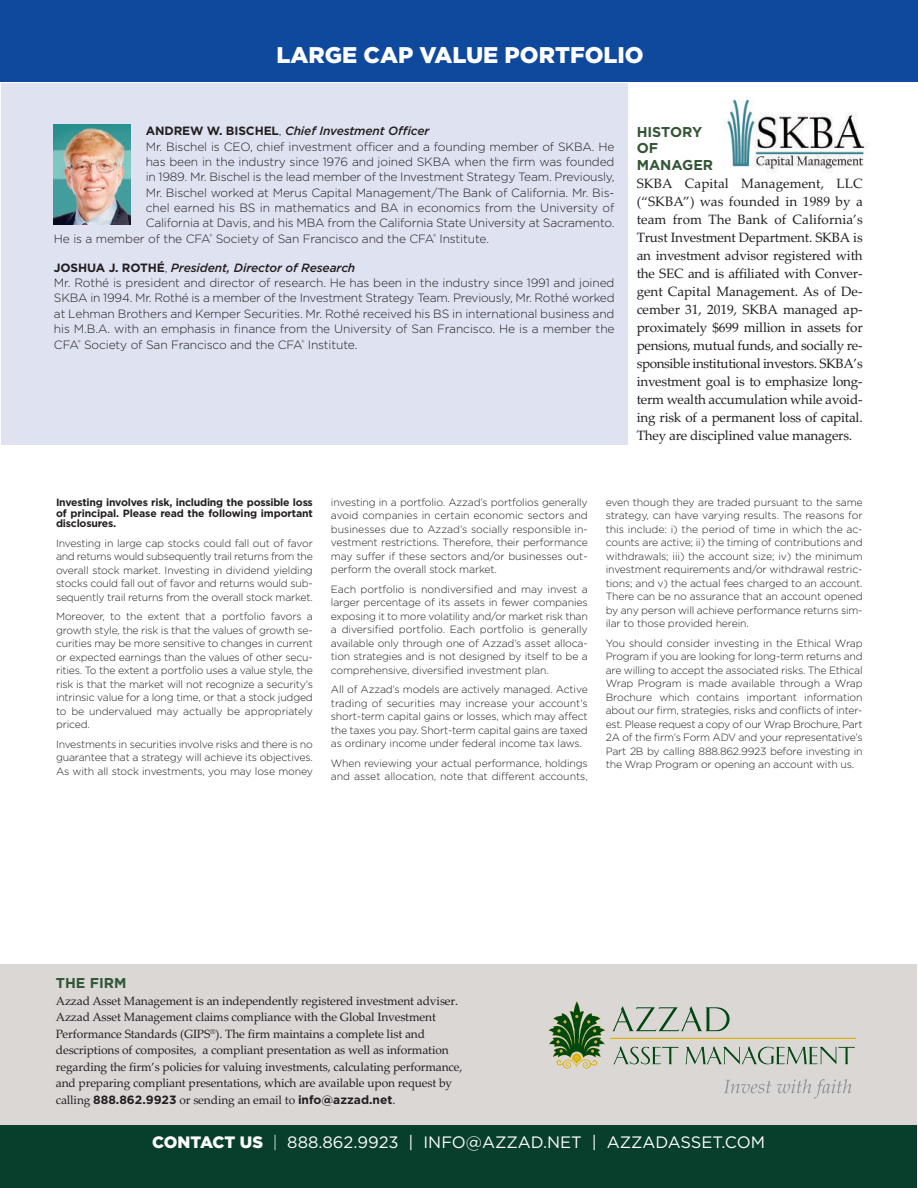
<style>
.page{position:relative;width:918px;height:1188px;background:#fff}
.page>*{position:absolute;margin:0;border:0;box-sizing:border-box;transform-origin:0 0}
.t1{font:900 22.65px "Gotham";color:#fff}
.t2{font:16.5px "Gotham";color:#fff}
.t3{font:700 14.25px/16.5px "Gotham";color:#335637}
.t4{font:13.5px/18px "Palatino Linotype";letter-spacing:-.015em;color:#231f20;text-align:justify}
.t5{font:300 12px/15.3px "Gotham";letter-spacing:-.01em;color:#231f20}
.t6{font:12px/16.5px "Palatino Linotype";letter-spacing:-.01em;color:#231f20}
.t7{font:italic 500 12px "Gotham";letter-spacing:-.01em;color:#231f20}
.t8{font:300 10.5px/13.5px "Gotham";letter-spacing:-.015em;color:#231f20;text-align:justify}
.t9{font:700 10.5px/10.9px "Gotham";letter-spacing:-.01em;color:#231f20;text-align:justify}
.s1{font-weight:700;font-style:normal}
.s2{font-weight:300;font-style:normal}
.s3{font-weight:700}
.s4{font-weight:500;font-style:italic}
.s5{font-family:"Gotham";font-weight:700}
.s6{font-weight:900}
.s7{font-weight:300}
</style>
<div class="page">
<div style="left:1px;top:964px;width:916px;height:162px;background:#dad7d5"></div>
<div style="left:1px;top:83px;width:626px;height:361px;background:#dfe2f1"></div>
<div style="left:0;top:0;width:918px;height:82px;background:#0f499d"></div>
<svg style="left:548px;top:1001px;width:57px;height:68px"></svg>
<svg style="left:612px;top:1006px;width:118px;height:25px"></svg>
<hr style="left:610px;top:1038px;width:246px;height:1px;background:#deb308">
<svg style="left:613px;top:1046px;width:65px;height:18px"></svg>
<svg style="left:685px;top:1046px;width:170px;height:18px"></svg>
<svg style="left:724px;top:1080px;width:47px;height:13px"></svg>
<svg style="left:777px;top:1079px;width:75px;height:20px"></svg>
<div style="left:0;top:1125px;width:917px;height:63px;background:#083f2c"></div>
<img style="left:727px;top:99px;width:141px;height:73px">
<img style="left:54px;top:125px;width:77px;height:99px">
<h1 class="t1" style="left:276px;top:47px;width:369px">LARGE CAP VALUE PORTFOLIO</h1>
<p class="t7" style="left:146px;top:124px;width:285px"><span class="s1">ANDREW W. BISCHEL</span><span class="s2">,</span> Chief Investment Officer</p>
<p class="t5" style="left:146px;top:140px;width:470px">Mr. Bischel is CEO, chief investment officer and a founding member of SKBA. He</p>
<p class="t5" style="left:146px;top:155px;width:470px">has been in the industry since 1976 and joined SKBA when the firm was founded</p>
<p class="t5" style="left:146px;top:170px;width:470px">in 1989. Mr. Bischel is the lead member of the Investment Strategy Team. Previously,</p>
<p class="t5" style="left:146px;top:186px;width:470px">Mr. Bischel worked at Merus Capital Management/The Bank of California. Mr. Bis-</p>
<p class="t5" style="left:146px;top:201px;width:470px">chel earned his BS in mathematics and BA in economics from the University of</p>
<p class="t5" style="left:146px;top:217px;width:470px">California at Davis, and his MBA from the California State University at Sacramento.</p>
<p class="t5" style="left:54px;top:232px;width:437px">He is a member of the CFA<sup>®</sup> Society of San Francisco and the CFA<sup>®</sup> Institute.</p>
<p class="t5" style="left:54px;top:261px;width:562px"><span class="s3">JOSHUA J. ROTHÉ</span>, <span class="s4">President, Director of Research<br></span>Mr. Rothé is president and director of research. He has been in the industry since 1991 and joined SKBA in 1994. Mr. Rothé is a member of the Investment Strategy Team. Previously, Mr. Rothé worked at Lehman Brothers and Kemper Securities. Mr. Rothé received his BS in international business and his M.B.A. with an emphasis in finance from the University of San Francisco. He is a member the CFA<sup>®</sup> Society of San Francisco and the CFA<sup>®</sup> Institute.</p>
<h3 class="t3" style="left:637px;top:125px;width:78px">HISTORY<br>OF<br>MANAGER</h3>
<p class="t4" style="left:637px;top:174px;width:228px">SKBA Capital Management, LLC (“SKBA”) was founded in 1989 by a team from The Bank of California’s Trust Investment Department. SKBA is an investment advisor registered with the SEC and is affiliated with Conver&shy;gent Capital Management. As of De&shy;cember 31, 2019, SKBA managed ap&shy;proximately $699 million in assets for pensions, mutual funds, and socially re&shy;sponsible institutional investors. SKBA’s investment goal is to emphasize long&shy;term wealth accumulation while avoid&shy;ing risk of a permanent loss of capital.<br>They are disciplined value managers.</p>
<p class="t9" style="left:56px;top:497px;width:258px">Investing involves risk, including the possible loss of principal. Please read the following important disclosures.</p>
<p class="t8" style="left:56px;top:537px;width:258px">Investing in large cap stocks could fall out of favor and returns would subsequently trail returns from the overall stock market. Investing in dividend yielding stocks could fall out of favor and returns would sub&shy;sequently trail returns from the overall stock market.</p>
<p class="t8" style="left:56px;top:611px;width:258px">Moreover, to the extent that a portfolio favors a growth style, the risk is that the values of growth se&shy;curities may be more sensitive to changes in current or expected earnings than the values of other secu&shy;rities. To the extent a portfolio uses a value style, the risk is that the market will not recognize a security’s intrinsic value for a long time, or that a stock judged to be undervalued may actually be appropriately priced.</p>
<p class="t8" style="left:56px;top:738px;width:258px">Investments in securities involve risks and there is no guarantee that a strategy will achieve its objectives.<br>As with all stock investments, you may lose money</p>
<p class="t8" style="left:331px;top:496px;width:258px">investing in a portfolio. Azzad’s portfolios generally avoid companies in certain economic sectors and businesses due to Azzad’s socially responsible in&shy;vestment restrictions. Therefore, their performance may suffer if these sectors and/or businesses out&shy;perform the overall stock market.</p>
<p class="t8" style="left:331px;top:583px;width:258px">Each portfolio is nondiversified and may invest a larger percentage of its assets in fewer companies exposing it to more volatility and/or market risk than a diversified portfolio. Each portfolio is generally available only through one of Azzad’s asset alloca&shy;tion strategies and is not designed by itself to be a comprehensive, diversified investment plan.</p>
<p class="t8" style="left:331px;top:683px;width:258px">All of Azzad’s models are actively managed. Active trading of securities may increase your account’s short-term capital gains or losses, which may affect the taxes you pay. Short-term capital gains are taxed as ordinary income under federal income tax laws.</p>
<p class="t8" style="left:331px;top:757px;width:258px">When reviewing your actual performance, holdings and asset allocation, note that different accounts,</p>
<p class="t8" style="left:606px;top:496px;width:258px">even though they are traded pursuant to the same strategy, can have varying results. The reasons for this include: i) the period of time in which the ac&shy;counts are active; ii) the timing of contributions and withdrawals; iii) the account size; iv) the minimum investment requirements and/or withdrawal restric&shy;tions; and v) the actual fees charged to an account.<br>There can be no assurance that an account opened by any person will achieve performance returns sim&shy;ilar to those provided herein.</p>
<p class="t8" style="left:606px;top:637px;width:258px">You should consider investing in the Ethical Wrap Program if you are looking for long-term returns and are willing to accept the associated risks. The Ethical Wrap Program is made available through a Wrap Brochure which contains important information about our firm, strategies, risks and conflicts of inter&shy;est. Please request a copy of our Wrap Brochure, Part 2A of the firm’s Form ADV and your representative’s Part 2B by calling 888.862.9923 before investing in the Wrap Program or opening an account with us.</p>
<h3 class="t3" style="left:56px;top:976px;width:72px">THE FIRM</h3>
<p class="t6" style="left:56px;top:992px;width:408px">Azzad Asset Management is an independently registered investment adviser.<br>Azzad Asset Management claims compliance with the Global Investment Performance Standards (GIPS<sup>®</sup>). The firm maintains a complete list and descriptions of composites, a compliant presentation as well as information regarding the firm’s policies for valuing investments, calculating performance, and preparing compliant presentations, which are available upon request by calling <span class="s5">888.862.9923</span> or sending an email to <span class="s5">info@azzad.net</span>.</p>
<h2 class="t2" style="left:152px;top:1137px;width:614px"><span class="s6">CONTACT US</span> <span class="s7">|</span> 888.862.9923 | INFO@AZZAD.NET | AZZADASSET.COM</h2>
</div>
